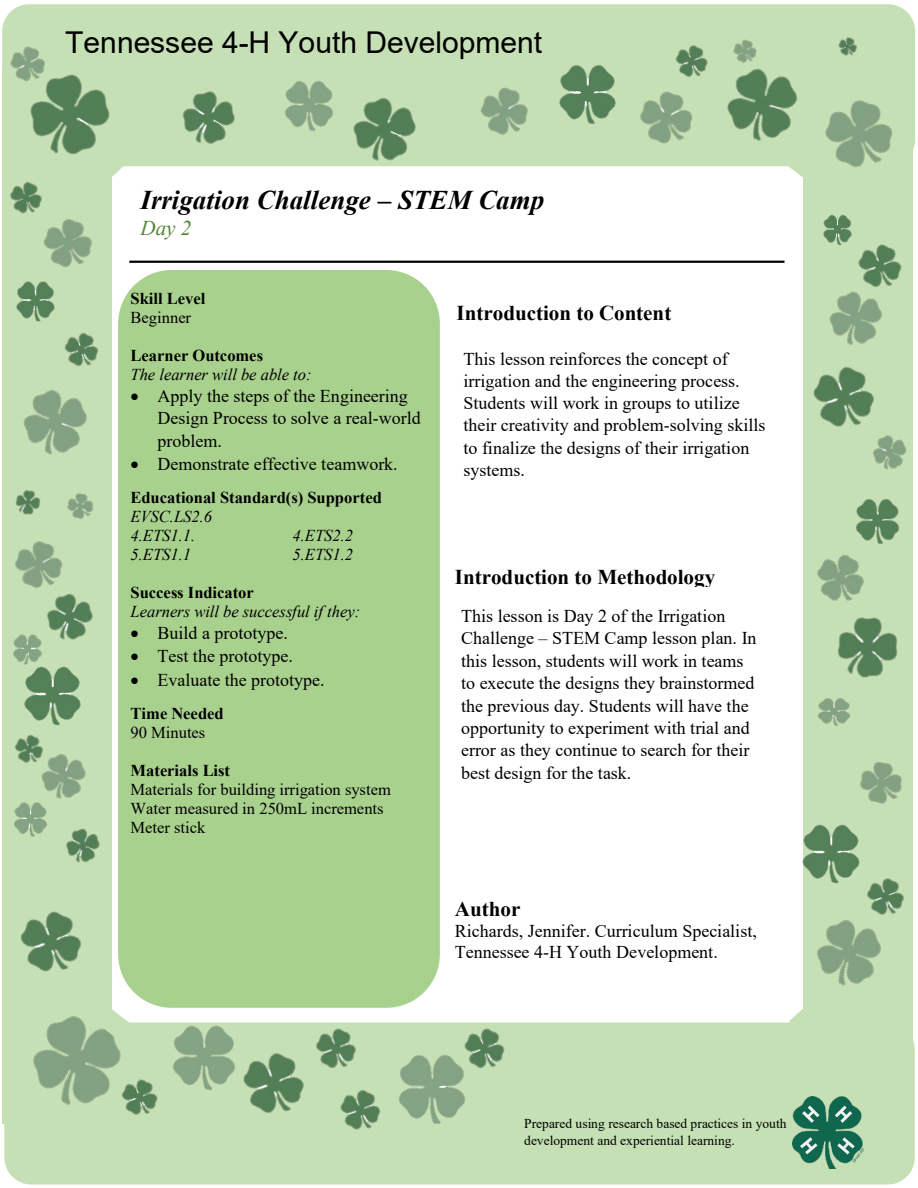
<style>
.page{position:relative;width:918px;height:1188px;background:#fff}
.page>*{position:absolute;margin:0;border:0;box-sizing:border-box;transform-origin:0 0}
.t1{font:30px "Arial";color:#000}
.t2{font:italic 700 27px "Times New Roman";color:#000}
.t3{font:700 21px "Times New Roman";color:#000}
.t4{font:italic 21px "Times New Roman";color:#538135}
.t5{font:18px/22.4px "Times New Roman";color:#000}
.t6{font:italic 16.5px "Times New Roman";color:#000}
.t7{font:700 16.5px "Times New Roman";color:#000}
.t8{font:16.5px "Times New Roman";color:#000}
.t9{font:13.5px/17px "Times New Roman";color:#000}
</style>
<div class="page">
<div style="left:2px;top:4px;width:913px;height:162px;background:#c5e0b4;border-radius:27px"></div>
<div style="left:4px;top:1023px;width:911px;height:162px;background:#c5e0b4;border-radius:27px"></div>
<div style="left:803px;top:27px;width:110px;height:1056px;background:#c5e0b4"></div>
<img style="left:813px;top:391px;width:61px;height:36px">
<img style="left:860px;top:762px;width:42px;height:42px">
<img style="left:844px;top:43px;width:72px;height:124px">
<img style="left:822px;top:559px;width:16px;height:6px">
<img style="left:849px;top:409px;width:58px;height:61px">
<img style="left:814px;top:318px;width:63px;height:73px">
<img style="left:71px;top:310px;width:49px;height:28px">
<img style="left:823px;top:216px;width:7px;height:27px">
<img style="left:817px;top:565px;width:80px;height:113px">
<img style="left:838px;top:499px;width:62px;height:74px">
<img style="left:9px;top:228px;width:120px;height:82px">
<img style="left:2px;top:338px;width:110px;height:172px">
<img style="left:771px;top:922px;width:143px;height:120px">
<img style="left:817px;top:698px;width:33px;height:28px">
<img style="left:830px;top:214px;width:72px;height:111px">
<img style="left:843px;top:878px;width:71px;height:69px">
<img style="left:802px;top:786px;width:81px;height:136px">
<img style="left:2px;top:256px;width:69px;height:92px">
<img style="left:2px;top:471px;width:59px;height:31px">
<img style="left:261px;top:1022px;width:33px;height:91px">
<img style="left:2px;top:6px;width:137px;height:222px">
<img style="left:41px;top:837px;width:71px;height:25px">
<img style="left:2px;top:862px;width:110px;height:81px">
<div style="left:2px;top:787px;width:59px;height:72px;background:#c5e0b4"></div>
<img style="left:10px;top:718px;width:102px;height:119px">
<img style="left:2px;top:502px;width:98px;height:126px">
<img style="left:2px;top:763px;width:61px;height:24px">
<img style="left:2px;top:628px;width:102px;height:135px">
<img style="left:11px;top:556px;width:101px;height:126px">
<img style="left:384px;top:1022px;width:80px;height:102px">
<img style="left:463px;top:87px;width:102px;height:80px">
<img style="left:285px;top:81px;width:21px;height:47px">
<img style="left:602px;top:100px;width:79px;height:67px">
<img style="left:2px;top:18px;width:70px;height:93px">
<img style="left:306px;top:81px;width:157px;height:86px">
<img style="left:844px;top:37px;width:26px;height:34px">
<img style="left:681px;top:39px;width:163px;height:128px">
<img style="left:655px;top:39px;width:75px;height:65px">
<img style="left:184px;top:1022px;width:77px;height:87px">
<img style="left:2px;top:943px;width:182px;height:240px">
<img style="left:340px;top:1058px;width:69px;height:72px">
<img style="left:535px;top:65px;width:105px;height:97px">
<img style="left:139px;top:91px;width:138px;height:76px">
<img style="left:290px;top:1022px;width:94px;height:81px">
<img style="left:438px;top:1022px;width:95px;height:81px">
<svg style="left:105px;top:153px;width:20px;height:25px"></svg>
<svg style="left:783px;top:146px;width:34px;height:32px"></svg>
<svg style="left:789px;top:1008px;width:23px;height:22px"></svg>
<svg style="left:95px;top:1005px;width:34px;height:34px"></svg>
<div style="left:129px;top:178px;width:653px;height:84px;background:#fff"></div>
<hr style="left:129px;top:261px;width:655px;height:2px;background:#000">
<div style="left:118px;top:270px;width:322px;height:738px;background:#a9d18e;border-radius:54px"></div>
<div style="left:444px;top:891px;width:343px;height:101px;background:#fff"></div>
<img style="left:792px;top:1096px;width:71px;height:73px">
<p class="t1" style="left:65px;top:22px;width:479px">Tennessee 4-H Youth Development</p>
<p class="t2" style="left:141px;top:181px;width:405px">Irrigation Challenge – STEM Camp</p>
<p class="t4" style="left:141px;top:213px;width:52px">Day 2</p>
<p class="t7" style="left:130px;top:287px;width:76px">Skill Level</p>
<p class="t8" style="left:130px;top:306px;width:62px">Beginner</p>
<p class="t7" style="left:130px;top:344px;width:134px">Learner Outcomes</p>
<p class="t6" style="left:130px;top:363px;width:183px">The learner will be able to:</p>
<p class="t5" style="left:158px;top:384px;width:265px;text-indent:-27px">• Apply the steps of the Engineering<br>Design Process to solve a real-world problem.</p>
<p class="t5" style="left:130px;top:453px;width:269px">• Demonstrate effective teamwork.</p>
<p class="t7" style="left:130px;top:486px;width:253px">Educational Standard(s) Supported</p>
<p class="t6" style="left:130px;top:505px;width:83px">EVSC.LS2.6</p>
<p class="t6" style="left:130px;top:524px;width:66px">4.ETS1.1.</p>
<p class="t6" style="left:293px;top:524px;width:62px">4.ETS2.2</p>
<p class="t6" style="left:130px;top:543px;width:62px">5.ETS1.1</p>
<p class="t6" style="left:293px;top:543px;width:62px">5.ETS1.2</p>
<p class="t7" style="left:130px;top:581px;width:125px">Success Indicator</p>
<p class="t6" style="left:130px;top:600px;width:231px">Learners will be successful if they:</p>
<p class="t5" style="left:130px;top:621px;width:159px">• Build a prototype.</p>
<p class="t5" style="left:130px;top:645px;width:164px">• Test the prototype.</p>
<p class="t5" style="left:130px;top:668px;width:196px">• Evaluate the prototype.</p>
<p class="t7" style="left:130px;top:701px;width:95px">Time Needed</p>
<p class="t8" style="left:130px;top:721px;width:76px">90 Minutes</p>
<p class="t7" style="left:130px;top:758px;width:101px">Materials List</p>
<p class="t8" style="left:130px;top:778px;width:262px">Materials for building irrigation system</p>
<p class="t8" style="left:130px;top:797px;width:255px">Water measured in 250mL increments</p>
<p class="t8" style="left:130px;top:815px;width:76px">Meter stick</p>
<p class="t3" style="left:457px;top:298px;width:216px">Introduction to Content</p>
<p class="t5" style="left:464px;top:347px;width:304px">This lesson reinforces the concept of irrigation and the engineering process.<br>Students will work in groups to utilize their creativity and problem-solving skills to finalize the designs of their irrigation systems.</p>
<p class="t3" style="left:455px;top:562px;width:262px">Introduction to Methodology</p>
<p class="t5" style="left:461px;top:604px;width:297px">This lesson is Day 2 of the Irrigation Challenge – STEM Camp lesson plan. In this lesson, students will work in teams to execute the designs they brainstormed the previous day. Students will have the opportunity to experiment with trial and error as they continue to search for their best design for the task.</p>
<p class="t3" style="left:455px;top:894px;width:67px">Author</p>
<p class="t5" style="left:455px;top:920px;width:304px;line-height:20.7px">Richards, Jennifer. Curriculum Specialist,<br>Tennessee 4-H Youth Development.</p>
<p class="t9" style="left:524px;top:1114px;width:264px">Prepared using research based practices in youth development and experiential learning.</p>
</div>
